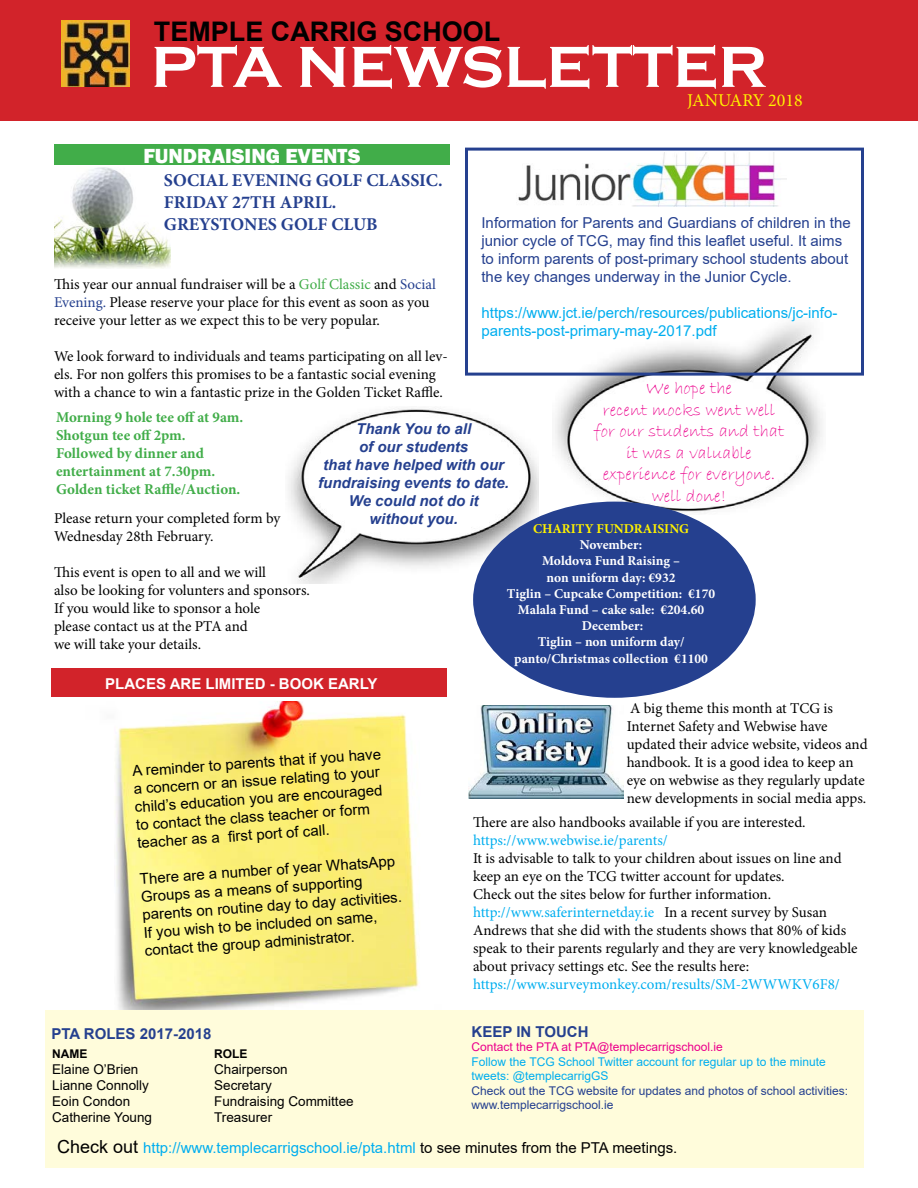
<style>
.page{position:relative;width:918px;height:1188px;background:#fff}
.page>*{position:absolute;margin:0;border:0;box-sizing:border-box;transform-origin:0 0}
.t1{font:700 60px "Copperplate Gothic";color:#fff}
.t2{font:700 27px "Arial";color:#000}
.t3{font:800 21px "Franklin Gothic";color:#fff}
.t4{font:18px/21.6px "Bradley Hand ITC";color:#ec008c;text-align:center}
.t5{font:700 18px/21.6px "Minion Pro";color:#25408f}
.t6{font:18px "Minion Pro";color:#fff200}
.t7{font:15px/18px "Minion Pro";color:#000}
.t8{font:15px/18px "Arial";color:#000}
.t9{font:15px/18px "Arial";color:#25408f}
.t10{font:15px/18px "Arial";color:#00aeef}
.t11{font:700 15px/18px "Minion Pro";color:#41ad49}
.t12{font:italic 700 15px/18px "Arial";color:#25408f;text-align:center}
.t13{font:15px "Minion Pro";color:#00aeef}
.t14{font:700 15px "Arial";color:#25408f}
.t15{font:700 15px "Arial";color:#fff}
.t16{font:700 13.5px/16.2px "Minion Pro";color:#fff;text-align:center}
.t17{font:13.5px "Arial";color:#000}
.t18{font:700 13.5px "Minion Pro";color:#fff200}
.t19{font:12px/14.4px "Arial";color:#25408f}
.t20{font:12px/14.4px "Arial";color:#00aeef}
.t21{font:12px "Arial";color:#ec008c}
.t22{font:700 12px "Arial";color:#000}
.s1{color:#41ad49}
.s2{color:#25408f}
.s3{color:#00aeef}
.s4{font-size:18px;color:#000}
.s5{color:#000}
</style>
<div class="page">
<img style="left:86px;top:701px;width:362px;height:310px">
<img style="left:553px;top:323px;width:269px;height:191px">
<div style="left:0;top:0;width:918px;height:121px;background:#d2232a"></div>
<img style="left:62px;top:20px;width:67px;height:66px">
<div style="left:45px;top:1011px;width:819px;height:157px;background:#fffcdb"></div>
<img style="left:54px;top:144px;width:117px;height:124px">
<div style="left:54px;top:145px;width:396px;height:20px;background:#41ad49"></div>
<img style="left:518px;top:153px;width:268px;height:54px">
<div style="left:465px;top:148px;width:399px;height:228px;border:3px solid #25408f"></div>
<img style="left:288px;top:408px;width:250px;height:176px">
<div style="left:51px;top:668px;width:396px;height:28px;background:#d2232a"></div>
<img style="left:469px;top:706px;width:154px;height:93px">
<div style="left:473px;top:502px;width:283px;height:196px;background:#25408f;border-radius:50%"></div>
<h2 class="t2" style="left:154px;top:16px;width:348px">TEMPLE CARRIG SCHOOL</h2>
<h1 class="t1" style="left:151px;top:34px;width:618px">PTA NEWSLETTER</h1>
<p class="t6" style="left:687px;top:89px;width:117px">JANUARY 2018</p>
<h3 class="t3" style="left:143px;top:143px;width:219px">FUNDRAISING EVENTS</h3>
<p class="t5" style="left:164px;top:170px;width:280px">SOCIAL EVENING GOLF CLASSIC.<br>FRIDAY 27TH APRIL.<br>GREYSTONES GOLF CLUB</p>
<p class="t9" style="left:481px;top:214px;width:371px">Information for Parents and Guardians of children in the junior cycle of TCG, may find this leaflet useful. It aims to inform parents of post-primary school students about the key changes underway in the Junior Cycle.</p>
<p class="t10" style="left:481px;top:304px;width:357px">https://www.jct.ie/perch/resources/publications/jc-info&shy;parents-post-primary-may-2017.pdf</p>
<p class="t7" style="left:54px;top:275px;width:384px">This year our annual fundraiser will be a <span class="s1">Golf Classic</span> and <span class="s2">Social<br>Evening.</span> Please reserve your place for this event as soon as you receive your letter as we expect this to be very popular.</p>
<p class="t7" style="left:54px;top:347px;width:395px">We look forward to individuals and teams participating on all lev&shy;els. For non golfers this promises to be a fantastic social evening with a chance to win a fantastic prize in the Golden Ticket Raffle.</p>
<p class="t4" style="left:594px;top:378px;width:192px">We hope the<br>recent mocks went well for our students and that it was a valuable experience for everyone. well done!</p>
<p class="t11" style="left:56px;top:408px;width:189px">Morning 9 hole tee off at 9am.<br>Shotgun tee off 2pm.<br>Followed by dinner and entertainment at 7.30pm.<br>Golden ticket Raffle/Auction.</p>
<p class="t12" style="left:318px;top:420px;width:192px">Thank You to all<br>of our students<br>that have helped with our fundraising events to date.<br>We could not do it<br>without you.</p>
<p class="t7" style="left:54px;top:509px;width:228px">Please return your completed form by<br>Wednesday 28th February.</p>
<p class="t7" style="left:54px;top:563px;width:258px">This event is open to all and we will<br>also be looking for volunters and sponsors.<br>If you would like to sponsor a hole<br>please contact us at the PTA and<br>we will take your details.</p>
<p class="t18" style="left:533px;top:519px;width:157px">CHARITY FUNDRAISING</p>
<p class="t16" style="left:507px;top:537px;width:210px">November:<br>Moldova Fund Raising –<br>non uniform day: €932<br>Tiglin – Cupcake Competition: €170<br>Malala Fund – cake sale: €204.60<br>December:<br>Tiglin – non uniform day/ panto/Christmas collection €1100</p>
<p class="t15" style="left:105px;top:675px;width:274px">PLACES ARE LIMITED - BOOK EARLY</p>
<p class="t8" style="left:132px;top:762px;width:251px;rotate:-4deg">A reminder to parents that if you have a concern or an issue relating to your child’s education you are encouraged to contact the class teacher or form teacher as a fi rst port of call.</p>
<p class="t8" style="left:139px;top:870px;width:262px;rotate:-4deg">There are a number of year WhatsApp Groups as a means of supporting parents on routine day to day activities.<br>If you wish to be included on same, contact the group administrator.</p>
<p class="t7" style="left:627px;top:699px;width:242px">A big theme this month at TCG is Internet Safety and Webwise have updated their advice website, videos and handbook. It is a good idea to keep an eye on webwise as they regularly update new developments in social media apps.</p>
<p class="t7" style="left:473px;top:813px;width:334px">There are also handbooks available if you are interested.</p>
<p class="t13" style="left:473px;top:830px;width:196px">https://www.webwise.ie/parents/</p>
<p class="t7" style="left:473px;top:849px;width:386px">It is advisable to talk to your children about issues on line and keep an eye on the TCG twitter account for updates.<br>Check out the sites below for further information. <span class="s3">http://www.saferinternetday.ie</span> In a recent survey by Susan Andrews that she did with the students shows that 80% of kids speak to their parents regularly and they are very knowledgeable about privacy settings etc. See the results here:</p>
<p class="t13" style="left:473px;top:974px;width:368px">https://www.surveymonkey.com/results/SM-2WWWKV6F8/</p>
<p class="t14" style="left:51px;top:1026px;width:162px">PTA ROLES 2017-2018</p>
<p class="t14" style="left:472px;top:1023px;width:118px">KEEP IN TOUCH</p>
<p class="t21" style="left:472px;top:1040px;width:253px">Contact the PTA at PTA@templecarrigschool.ie</p>
<p class="t20" style="left:472px;top:1054px;width:356px">Follow the TCG School Twitter account for regular up to the minute tweets: @templecarrigGS</p>
<p class="t19" style="left:472px;top:1083px;width:378px">Check out the TCG website for updates and photos of school activities: www.templecarrigschool.ie</p>
<p class="t22" style="left:52px;top:1047px;width:37px">NAME</p>
<p class="t22" style="left:214px;top:1047px;width:35px">ROLE</p>
<p class="t17" style="left:52px;top:1062px;width:88px">Elaine O’Brien</p>
<p class="t17" style="left:214px;top:1062px;width:75px">Chairperson</p>
<p class="t17" style="left:52px;top:1078px;width:98px">Lianne Connolly</p>
<p class="t17" style="left:214px;top:1078px;width:59px">Secretary</p>
<p class="t17" style="left:52px;top:1094px;width:80px">Eoin Condon</p>
<p class="t17" style="left:214px;top:1094px;width:141px">Fundraising Committee</p>
<p class="t17" style="left:52px;top:1110px;width:101px">Catherine Young</p>
<p class="t17" style="left:214px;top:1110px;width:60px">Treasurer</p>
<p class="t10" style="left:57px;top:1138px;width:622px"><span class="s4">Check out</span> http://www.templecarrigschool.ie/pta.html <span class="s5">to see minutes from the PTA meetings.</span></p>
</div>
